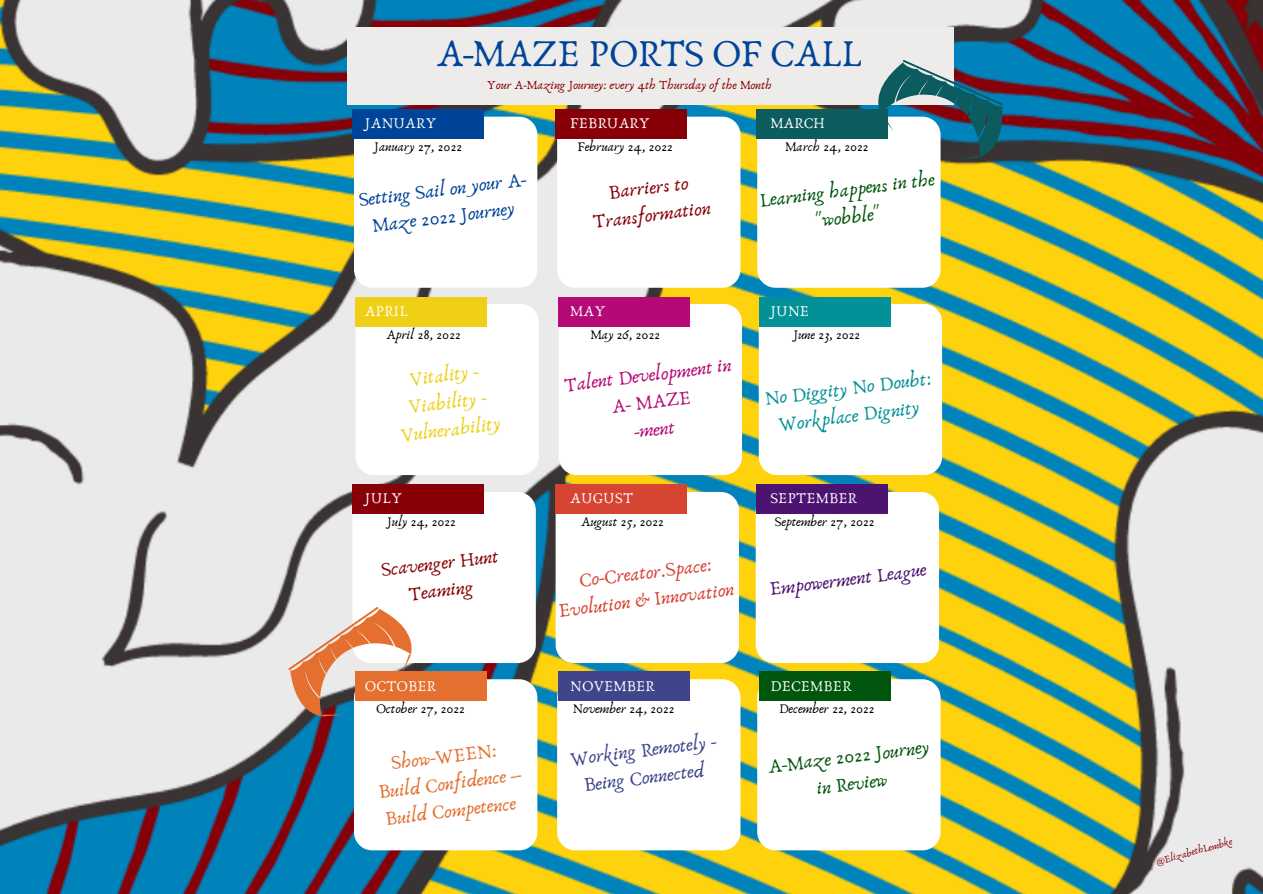
<style>
.page{position:relative;width:1263px;height:894px;background:#fff}
.page>*{position:absolute;margin:0;border:0;box-sizing:border-box;transform-origin:0 0}
.t1{font:39.45px "Anaktoria";letter-spacing:-.02em;color:#00449a}
.t2{font:19.8px/27.3px "Anaktoria";color:#00560c;text-align:center}
.t3{font:19.8px/27.3px "Anaktoria";color:#880007;text-align:center}
.t4{font:19.8px/27.3px "Anaktoria";color:#e46f2e;text-align:center}
.t5{font:19.8px/27.3px "Anaktoria";color:#d64433;text-align:center}
.t6{font:19.8px/27.3px "Anaktoria";color:#00449a;text-align:center}
.t7{font:19.8px/27.3px "Anaktoria";color:#029196;text-align:center}
.t8{font:19.8px/27.3px "Anaktoria";color:#efd016;text-align:center}
.t9{font:19.8px/27.3px "Anaktoria";color:#b50a76;text-align:center}
.t10{font:19.8px/27.3px "Anaktoria";color:#40458b;text-align:center}
.t11{font:19.8px "Anaktoria";color:#4c1370}
.t12{font:15.45px "Anaktoria";letter-spacing:.01em;color:#fff}
.t13{font:13.65px "Anaktoria";color:#000}
.t14{font:12.75px "Anaktoria";color:#880007}
.t15{font:10.35px "Anaktoria";color:#880007}
</style>
<div class="page">
<img style="left:0;top:0;width:1263px;height:893px">
<div style="left:354px;top:117px;width:183px;height:171px;background:#fff;border-radius:18px"></div>
<div style="left:557px;top:117px;width:183px;height:171px;background:#fff;border-radius:18px"></div>
<div style="left:757px;top:117px;width:183px;height:171px;background:#fff;border-radius:18px"></div>
<div style="left:356px;top:304px;width:183px;height:171px;background:#fff;border-radius:18px"></div>
<div style="left:559px;top:304px;width:183px;height:171px;background:#fff;border-radius:18px"></div>
<div style="left:759px;top:304px;width:183px;height:171px;background:#fff;border-radius:18px"></div>
<div style="left:352px;top:492px;width:184px;height:170px;background:#fff;border-radius:18px"></div>
<div style="left:556px;top:492px;width:183px;height:170px;background:#fff;border-radius:18px"></div>
<div style="left:756px;top:492px;width:183px;height:170px;background:#fff;border-radius:18px"></div>
<div style="left:354px;top:679px;width:183px;height:171px;background:#fff;border-radius:18px"></div>
<div style="left:557px;top:679px;width:183px;height:171px;background:#fff;border-radius:18px"></div>
<div style="left:757px;top:679px;width:183px;height:171px;background:#fff;border-radius:18px"></div>
<div style="left:352px;top:109px;width:132px;height:30px;background:#00449a"></div>
<div style="left:556px;top:109px;width:131px;height:30px;background:#880007"></div>
<div style="left:756px;top:109px;width:131px;height:30px;background:#0c5b5e"></div>
<div style="left:356px;top:297px;width:131px;height:29px;background:#efd016"></div>
<div style="left:559px;top:297px;width:131px;height:29px;background:#b50a76"></div>
<div style="left:759px;top:297px;width:131px;height:29px;background:#029196"></div>
<div style="left:352px;top:484px;width:132px;height:29px;background:#880007"></div>
<div style="left:556px;top:484px;width:131px;height:29px;background:#d64433"></div>
<div style="left:756px;top:484px;width:131px;height:29px;background:#4c1370"></div>
<div style="left:356px;top:671px;width:131px;height:29px;background:#e46f2e"></div>
<div style="left:559px;top:671px;width:131px;height:29px;background:#40458b"></div>
<div style="left:759px;top:671px;width:131px;height:29px;background:#00560c"></div>
<div style="left:348px;top:27px;width:606px;height:77px;background:#edecea"></div>
<svg style="left:276px;top:597px;width:154px;height:137px"></svg>
<svg style="left:862px;top:54px;width:155px;height:119px"></svg>
<h1 class="t1" style="left:437px;top:29px;width:427px">A-MAZE PORTS OF CALL</h1>
<p class="t14" style="left:487px;top:77px;width:287px">Your A-Mazing Journey: every 4th Thursday of the Month</p>
<p class="t12" style="left:365px;top:114px;width:73px">JANUARY</p>
<p class="t12" style="left:570px;top:114px;width:82px">FEBRUARY</p>
<p class="t12" style="left:770px;top:114px;width:56px">MARCH</p>
<p class="t13" style="left:374px;top:138px;width:89px">January 27, 2022</p>
<p class="t13" style="left:577px;top:138px;width:97px">February 24, 2022</p>
<p class="t13" style="left:785px;top:138px;width:85px">March 24, 2022</p>
<h2 class="t6" style="left:357px;top:187px;width:170px;rotate:-7deg">Setting Sail on your A-<br>Maze 2022 Journey</h2>
<h2 class="t3" style="left:588px;top:182px;width:120px;rotate:-7deg">Barriers to<br>Transformation</h2>
<h2 class="t2" style="left:758px;top:187px;width:178px;rotate:-7deg">Learning happens in the "wobble"</h2>
<p class="t12" style="left:365px;top:301px;width:44px">APRIL</p>
<p class="t12" style="left:570px;top:301px;width:37px">MAY</p>
<p class="t12" style="left:770px;top:301px;width:40px">JUNE</p>
<p class="t13" style="left:386px;top:326px;width:76px">April 28, 2022</p>
<p class="t13" style="left:590px;top:326px;width:71px">May 26, 2022</p>
<p class="t13" style="left:793px;top:326px;width:68px">June 23, 2022</p>
<h2 class="t8" style="left:393px;top:368px;width:102px;rotate:-7deg">Vitality -<br>Viability -<br>Vulnerability</h2>
<h2 class="t9" style="left:563px;top:372px;width:170px;rotate:-7deg">Talent Development in<br>A- MAZE<br>-ment</h2>
<h2 class="t7" style="left:763px;top:385px;width:169px;rotate:-7deg">No Diggity No Doubt:<br>Workplace Dignity</h2>
<p class="t12" style="left:365px;top:488px;width:39px">JULY</p>
<p class="t12" style="left:570px;top:488px;width:64px">AUGUST</p>
<p class="t12" style="left:770px;top:488px;width:88px">SEPTEMBER</p>
<p class="t13" style="left:387px;top:513px;width:70px">July 24, 2022</p>
<p class="t13" style="left:581px;top:513px;width:84px">August 25, 2022</p>
<p class="t13" style="left:775px;top:513px;width:101px">September 27, 2022</p>
<h2 class="t3" style="left:380px;top:557px;width:120px;rotate:-7deg">Scavenger Hunt<br>Teaming</h2>
<h2 class="t5" style="left:554px;top:570px;width:179px;rotate:-7deg">Co-Creator.Space:<br>Evolution &amp; Innovation</h2>
<h2 class="t11" style="left:768px;top:576px;width:159px;rotate:-7deg">Empowerment League</h2>
<p class="t12" style="left:365px;top:676px;width:73px">OCTOBER</p>
<p class="t12" style="left:570px;top:676px;width:86px">NOVEMBER</p>
<p class="t12" style="left:770px;top:676px;width:82px">DECEMBER</p>
<p class="t13" style="left:376px;top:700px;width:90px">October 27, 2022</p>
<p class="t13" style="left:573px;top:700px;width:103px">November 24, 2022</p>
<p class="t13" style="left:779px;top:700px;width:97px">December 22, 2022</p>
<h2 class="t4" style="left:374px;top:751px;width:145px;rotate:-7deg">Show-WEEN:<br>Build Confidence --<br>Build Competence</h2>
<h2 class="t10" style="left:569px;top:745px;width:148px;rotate:-7deg">Working Remotely -<br>Being Connected</h2>
<h2 class="t2" style="left:767px;top:753px;width:164px;rotate:-7deg">A-Maze 2022 Journey in Review</h2>
<p class="t15" style="left:1155px;top:855px;width:80px;rotate:-16deg">@ElizabethLembke</p>
</div>
